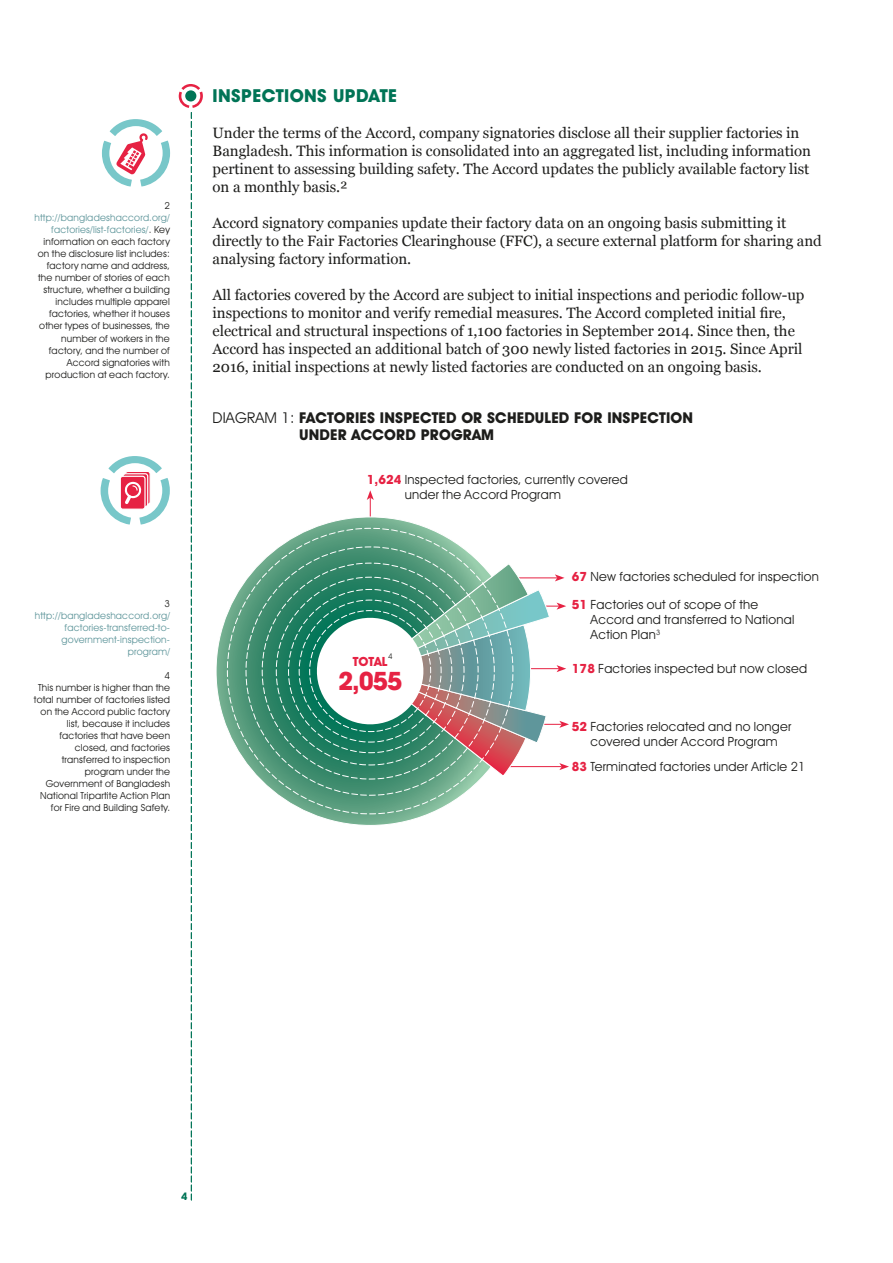
<style>
.page{position:relative;width:893px;height:1263px;background:#fff}
.page>*{position:absolute;margin:0;border:0;box-sizing:border-box;transform-origin:0 0}
.t1{font:700 25.5px "Avant Garde IT Cby BT";color:#e62243}
.t2{font:700 18px "Avant Garde IT Cby BT";letter-spacing:.02em;color:#007456}
.t3{font:15px/18px "Georgia";letter-spacing:-.005em;color:#1d1d1b}
.t4{font:700 15px/16.5px "Avant Garde IT Cby BT";letter-spacing:.01em;color:#1d1d1b}
.t5{font:12.75px/15px "ITC Avant Garde Gothic Book R";letter-spacing:.02em;color:#1d1d1b}
.t6{font:700 12.75px "Avant Garde IT Cby BT";letter-spacing:.01em;color:#e62243}
.t7{font:700 10.5px "Avant Garde IT Cby BT";color:#007456}
.t8{font:9.75px/12px "ITC Avant Garde Gothic Book R";letter-spacing:.02em;color:#1d1d1b;text-align:right}
.t9{font:9.75px/12px "ITC Avant Garde Gothic Book R";letter-spacing:.02em;color:#5f969b;text-align:right}
.t10{font:7.8px "ITC Avant Garde Gothic Book R";color:#1d1d1b}
.s1{color:#5f969b}
.s2{font-family:"ITC Avant Garde Gothic Book R";font-weight:400}
.s3{font-family:"Avant Garde IT Cby BT";font-weight:700;color:#e62243}
</style>
<div class="page">
<svg style="left:216px;top:616px;width:208px;height:209px"></svg>
<svg style="left:317px;top:490px;width:252px;height:280px"></svg>
<svg style="left:227px;top:527px;width:287px;height:288px"></svg>
<svg style="left:102px;top:119px;width:68px;height:67px"></svg>
<svg style="left:179px;top:84px;width:24px;height:1116px"></svg>
<svg style="left:184px;top:88px;width:14px;height:15px"></svg>
<div style="left:185px;top:90px;width:11px;height:12px;background:#007456;border-radius:50%"></div>
<svg style="left:101px;top:456px;width:69px;height:68px"></svg>
<p class="t8" style="left:164px;top:200px;width:7px">2</p>
<p class="t8" style="left:34px;top:212px;width:137px"><span class="s1">http://bangladeshaccord. org/ factories/list-factories/</span>. Key information on each factory on the disclosure list includes: factory name and address, the number of stories of each structure, whether a building includes multiple apparel factories, whether it houses other types of businesses, the number of workers in the factory, and the number of<br>Accord signatories with production at each factory.</p>
<p class="t8" style="left:165px;top:597px;width:7px">3</p>
<p class="t9" style="left:35px;top:609px;width:137px">http://bangladeshaccord. org/ factories-transferred-to&shy;government-inspection&shy;program/</p>
<p class="t8" style="left:34px;top:669px;width:138px">4<br>This number is higher than the total number of factories listed on the Accord public factory list, because it includes factories that have been closed, and factories transferred to inspection program under the<br>Government of Bangladesh<br>National Tripartite Action Plan for Fire and Building Safety.</p>
<p class="t2" style="left:213px;top:85px;width:186px">INSPECTIONS UPDATE</p>
<p class="t3" style="left:213px;top:123px;width:600px">Under the terms of the Accord, company signatories disclose all their supplier factories in Bangladesh. This information is consolidated into an aggregated list, including information pertinent to assessing building safety. The Accord updates the publicly available factory list on a monthly basis.²</p>
<p class="t3" style="left:213px;top:213px;width:611px">Accord signatory companies update their factory data on an ongoing basis submitting it directly to the Fair Factories Clearinghouse (FFC), a secure external platform for sharing and analysing factory information.</p>
<p class="t3" style="left:213px;top:285px;width:593px">All factories covered by the Accord are subject to initial inspections and periodic follow-up inspections to monitor and verify remedial measures. The Accord completed initial fire, electrical and structural inspections of 1,100 factories in September 2014. Since then, the Accord has inspected an additional batch of 300 newly listed factories in 2015. Since April 2016, initial inspections at newly listed factories are conducted on an ongoing basis.</p>
<p class="t4" style="left:299px;top:409px;width:395px;text-indent:-87px"><span class="s2">DIAGRAM 1:</span> FACTORIES INSPECTED OR SCHEDULED FOR INSPECTION<br>UNDER ACCORD PROGRAM</p>
<p class="t5" style="left:405px;top:472px;width:225px;text-indent:-38px"><span class="s3">1,624</span> Inspected factories, currently covered under the Accord Program</p>
<p class="t10" style="left:388px;top:652px;width:6px">4</p>
<p class="t6" style="left:353px;top:653px;width:36px">TOTAL</p>
<h1 class="t1" style="left:338px;top:665px;width:66px">2,055</h1>
<p class="t5" style="left:572px;top:569px;width:248px"><span class="s3">67</span> New factories scheduled for inspection</p>
<p class="t5" style="left:590px;top:597px;width:205px;text-indent:-19px"><span class="s3">51</span> Factories out of scope of the<br>Accord and transferred to National<br>Action Plan<sup>3</sup></p>
<p class="t5" style="left:572px;top:661px;width:237px"><span class="s3">178</span> Factories inspected but now closed</p>
<p class="t5" style="left:572px;top:718px;width:221px;text-align:center"><span class="s3">52</span> Factories relocated and no longer covered under Accord Program</p>
<p class="t5" style="left:572px;top:759px;width:235px"><span class="s3">83</span> Terminated factories under Article 21</p>
<p class="t7" style="left:181px;top:1190px;width:8px">4</p>
</div>
